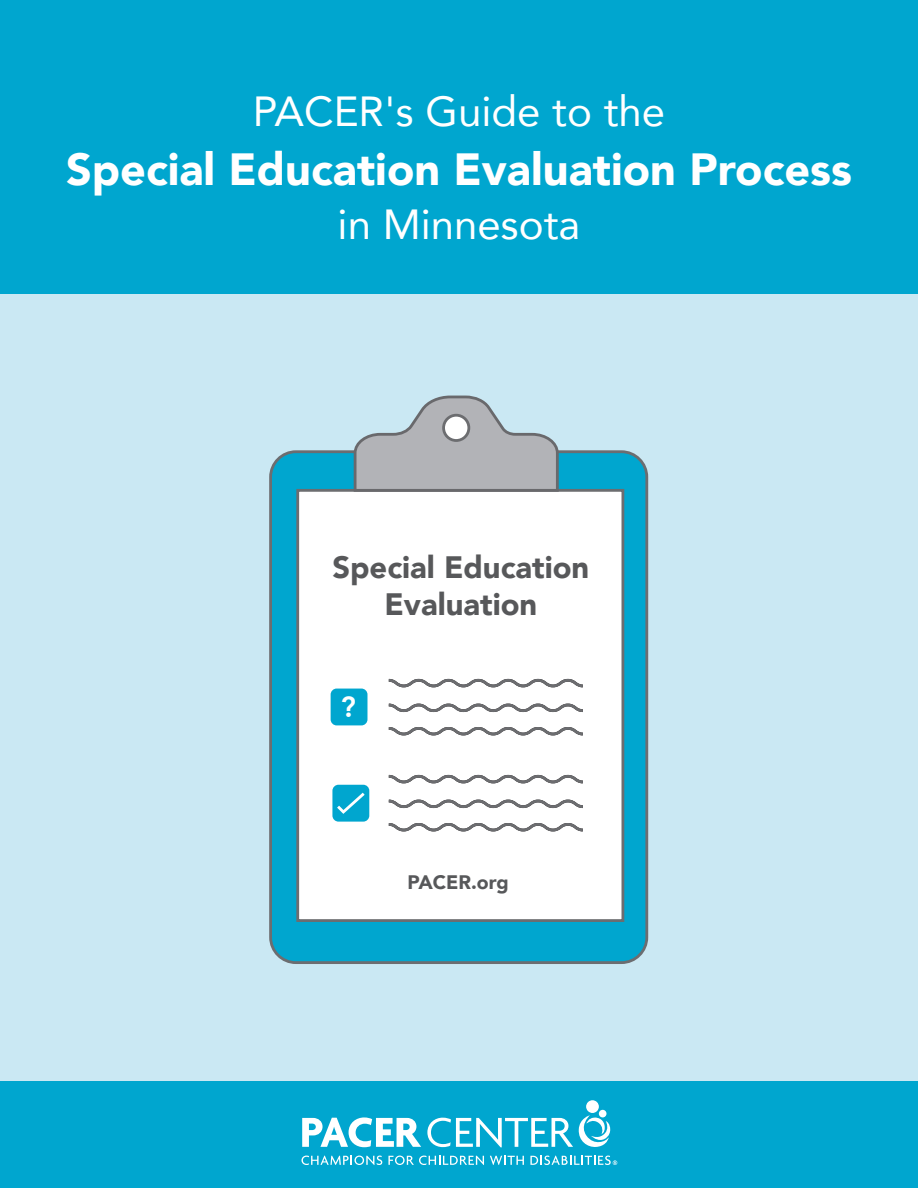
<style>
.page{position:relative;width:918px;height:1188px;background:#cae8f3}
.page>*{position:absolute;margin:0;border:0;box-sizing:border-box;transform-origin:0 0}
.t1{font:900 45px "Avenir";color:#fff}
.t2{font:42px "Avenir";color:#fff}
.t3{font:900 30.9px/37px "Avenir";color:#57585a;text-align:center}
.t4{font:800 28.95px "Avenir";color:#fff}
.subhead{font:900 19.5px "Avenir";color:#57585a}
</style>
<div class="page">
<div style="left:0;top:0;width:918px;height:293px;background:#00a6cf"></div>
<div style="left:271px;top:452px;width:376px;height:511px;background:#00a6cf;border-radius:25px"></div>
<div style="left:269px;top:450px;width:379px;height:514px;border:3px solid #6c6d70;border-radius:25px"></div>
<div style="left:298px;top:490px;width:325px;height:431px;background:#fff"></div>
<div style="left:296px;top:489px;width:328px;height:433px;border:3px solid #6c6d70"></div>
<svg style="left:352px;top:395px;width:208px;height:98px"></svg>
<div style="left:444px;top:415px;width:25px;height:25px;background:#fff;border-radius:50%"></div>
<div style="left:442px;top:414px;width:28px;height:28px;border:3px solid #6c6d70;border-radius:50%"></div>
<svg style="left:388px;top:678px;width:195px;height:10px"></svg>
<svg style="left:388px;top:703px;width:195px;height:10px"></svg>
<svg style="left:388px;top:727px;width:195px;height:9px"></svg>
<div style="left:331px;top:689px;width:36px;height:36px;background:#00a6cf;border-radius:6px"></div>
<div style="left:332px;top:785px;width:37px;height:37px;background:#00a6cf;border-radius:6px"></div>
<svg style="left:337px;top:792px;width:28px;height:22px"></svg>
<svg style="left:388px;top:774px;width:195px;height:10px"></svg>
<svg style="left:388px;top:799px;width:195px;height:10px"></svg>
<svg style="left:388px;top:823px;width:195px;height:9px"></svg>
<div style="left:0;top:1082px;width:918px;height:106px;background:#00a6cf"></div>
<svg style="left:302px;top:1117px;width:119px;height:30px"></svg>
<svg style="left:302px;top:1156px;width:80px;height:9px"></svg>
<svg style="left:388px;top:1156px;width:96px;height:9px"></svg>
<svg style="left:490px;top:1156px;width:34px;height:9px"></svg>
<div style="left:586px;top:1100px;width:13px;height:13px;background:#fff;border-radius:50%"></div>
<div style="left:599px;top:1110px;width:7px;height:7px;background:#fff;border-radius:50%"></div>
<svg style="left:427px;top:1115px;width:183px;height:33px"></svg>
<svg style="left:530px;top:1156px;width:87px;height:9px"></svg>
<h1 class="t2" style="left:253px;top:78px;width:414px">PACER's Guide to the</h1>
<h1 class="t1" style="left:66px;top:130px;width:787px">Special Education Evaluation Process</h1>
<h1 class="t2" style="left:338px;top:191px;width:244px">in Minnesota</h1>
<p class="t3" style="left:332px;top:548px;width:258px">Special Education<br>Evaluation</p>
<p class="t4" style="left:341px;top:685px;width:17px">?</p>
<p class="subhead" style="left:408px;top:865px;width:103px">PACER.org</p>
</div>
